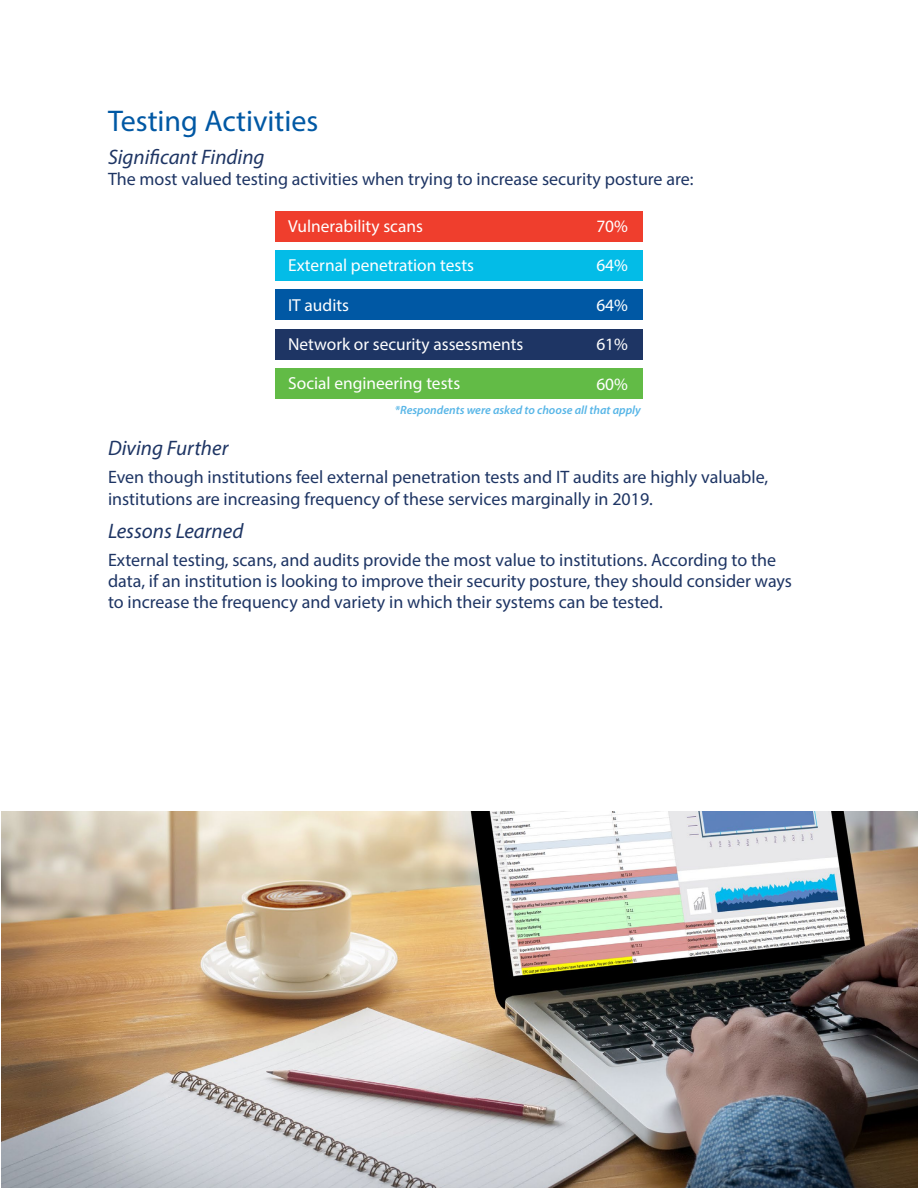
<style>
.page{position:relative;width:918px;height:1188px;background:#fff}
.page>*{position:absolute;margin:0;border:0;box-sizing:border-box;transform-origin:0 0}
.t1{font:30px "Myriad Pro";color:#0058a4}
.t2{font:italic 21px "Myriad Pro";color:#1e3564}
.t3{font:18px/21px "Myriad Pro";color:#1e3564}
.t4{font:17.4px "Myriad Pro";color:#fff}
.t5{font:italic 600 12px "Myriad Pro";color:#58b6e7}
</style>
<div class="page">
<img style="left:1px;top:811px;width:917px;height:377px">
<div style="left:275px;top:211px;width:368px;height:30px;background:#ef3e2d"></div>
<div style="left:275px;top:250px;width:368px;height:31px;background:#03bce7"></div>
<div style="left:275px;top:290px;width:368px;height:30px;background:#0058a4"></div>
<div style="left:275px;top:329px;width:368px;height:31px;background:#1e3564"></div>
<div style="left:275px;top:369px;width:368px;height:30px;background:#62bb46"></div>
<h1 class="t1" style="left:108px;top:102px;width:212px">Testing Activities</h1>
<p class="t2" style="left:108px;top:144px;width:158px">Significant Finding</p>
<p class="t3" style="left:108px;top:168px;width:587px">The most valued testing activities when trying to increase security posture are:</p>
<p class="t4" style="left:288px;top:215px;width:136px">Vulnerability scans</p>
<p class="t4" style="left:596px;top:215px;width:33px">70%</p>
<p class="t4" style="left:288px;top:255px;width:187px">External penetration tests</p>
<p class="t4" style="left:596px;top:255px;width:33px">64%</p>
<p class="t4" style="left:288px;top:294px;width:62px">IT audits</p>
<p class="t4" style="left:596px;top:294px;width:33px">64%</p>
<p class="t4" style="left:288px;top:333px;width:237px">Network or security assessments</p>
<p class="t4" style="left:596px;top:334px;width:33px">61%</p>
<p class="t4" style="left:288px;top:372px;width:174px">Social engineering tests</p>
<p class="t4" style="left:596px;top:373px;width:33px">60%</p>
<p class="t5" style="left:395px;top:402px;width:248px">*Respondents were asked to choose all that apply</p>
<p class="t2" style="left:108px;top:435px;width:122px">Diving Further</p>
<p class="t3" style="left:108px;top:466px;width:662px;line-height:21.6px">Even though institutions feel external penetration tests and IT audits are highly valuable, institutions are increasing frequency of these services marginally in 2019.</p>
<p class="t2" style="left:108px;top:518px;width:137px">Lessons Learned</p>
<p class="t3" style="left:108px;top:549px;width:686px">External testing, scans, and audits provide the most value to institutions. According to the data, if an institution is looking to improve their security posture, they should consider ways to increase the frequency and variety in which their systems can be tested.</p>
</div>
